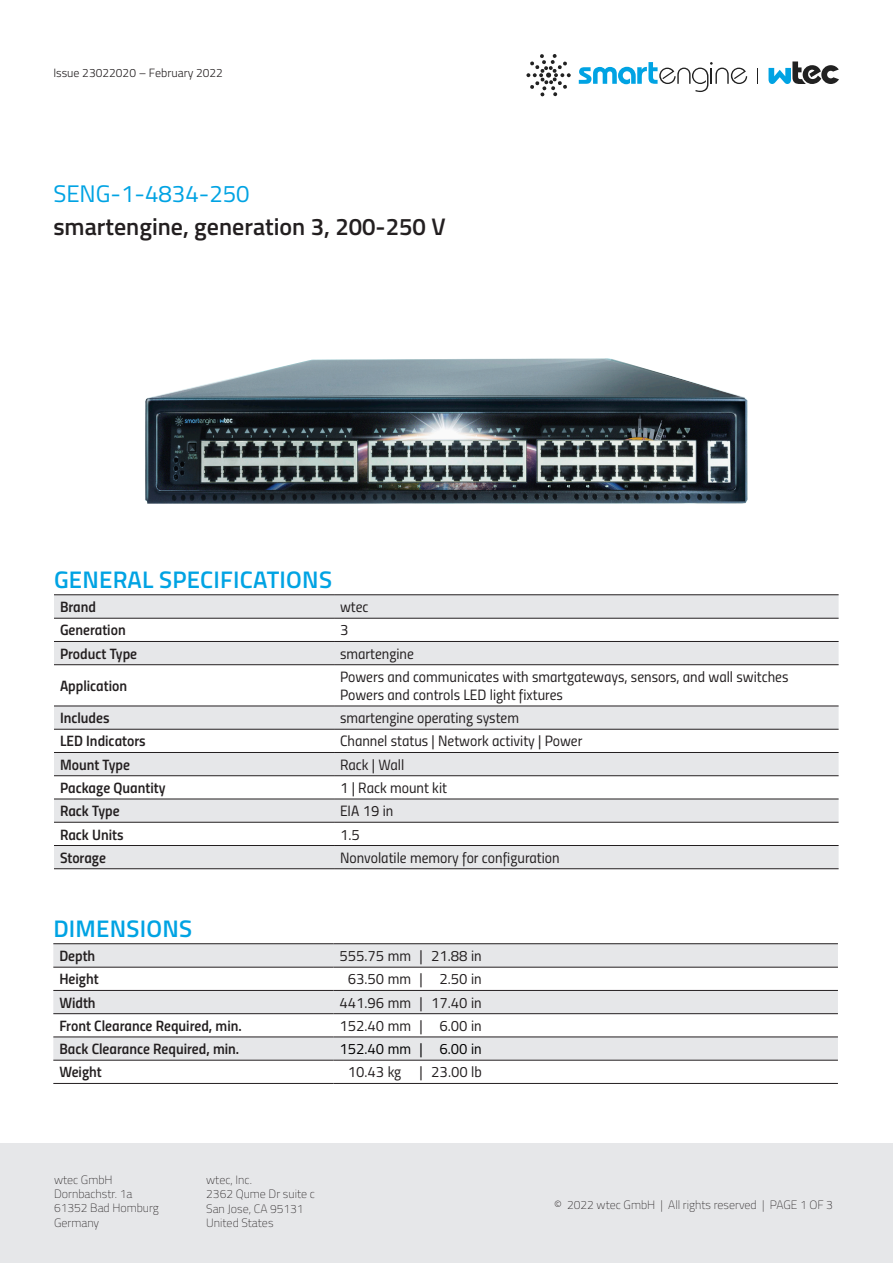
<style>
.page{position:relative;width:893px;height:1263px;background:#fff}
.page>*{position:absolute;margin:0;border:0;box-sizing:border-box;transform-origin:0 0}
.t1{font:600 24px "Titillium";color:#231f20}
.t2{font:600 24px "Titillium";letter-spacing:.01em;color:#00a3e3}
.t3{font:24px "Titillium";color:#00a3e3}
.t4{font:15px "Titillium Regular Upright";color:#231f20}
.t5{font:15px "Titillium Semibold Upright";color:#231f20}
.t6{font:15px "Titillium Regular Upright";color:#000001}
.t7{font:100 12px/14.4px "Titillium";color:#231f20}
.t8{font:300 12px "Titillium";color:#231f20}
</style>
<div class="page">
<div style="left:0;top:1144px;width:893px;height:119px;background:#e6e7e9"></div>
<svg style="left:768px;top:61px;width:71px;height:23px"></svg>
<svg style="left:757px;top:68px;width:1px;height:16px"></svg>
<svg style="left:579px;top:62px;width:168px;height:30px"></svg>
<svg style="left:526px;top:54px;width:45px;height:43px"></svg>
<img style="left:145px;top:358px;width:603px;height:146px">
<div style="left:54px;top:595px;width:785px;height:273px;background:#e6e7e9"></div>
<svg style="left:54px;top:619px;width:785px;height:226px"></svg>
<hr style="left:54px;top:618px;width:280px;height:1px;background:#231f20">
<hr style="left:334px;top:618px;width:505px;height:1px;background:#231f20">
<hr style="left:54px;top:641px;width:280px;height:1px;background:#231f20">
<hr style="left:334px;top:641px;width:505px;height:1px;background:#231f20">
<hr style="left:54px;top:664px;width:280px;height:1px;background:#231f20">
<hr style="left:334px;top:664px;width:505px;height:1px;background:#231f20">
<hr style="left:54px;top:706px;width:280px;height:1px;background:#231f20">
<hr style="left:334px;top:706px;width:505px;height:1px;background:#231f20">
<hr style="left:54px;top:729px;width:280px;height:1px;background:#231f20">
<hr style="left:334px;top:729px;width:505px;height:1px;background:#231f20">
<hr style="left:54px;top:752px;width:280px;height:1px;background:#231f20">
<hr style="left:334px;top:752px;width:505px;height:1px;background:#231f20">
<hr style="left:54px;top:775px;width:280px;height:1px;background:#231f20">
<hr style="left:334px;top:775px;width:505px;height:1px;background:#231f20">
<hr style="left:54px;top:799px;width:280px;height:1px;background:#231f20">
<hr style="left:334px;top:799px;width:505px;height:1px;background:#231f20">
<hr style="left:54px;top:822px;width:280px;height:1px;background:#231f20">
<hr style="left:334px;top:822px;width:505px;height:1px;background:#231f20">
<hr style="left:54px;top:845px;width:280px;height:1px;background:#231f20">
<hr style="left:334px;top:845px;width:505px;height:1px;background:#231f20">
<hr style="left:54px;top:868px;width:280px;height:1px;background:#231f20">
<hr style="left:334px;top:868px;width:505px;height:1px;background:#231f20">
<hr style="left:54px;top:594px;width:280px;height:1px;background:#231f20">
<hr style="left:334px;top:594px;width:505px;height:1px;background:#231f20">
<svg style="left:53px;top:944px;width:785px;height:23px;background:#e1e2e4"></svg>
<svg style="left:53px;top:989px;width:785px;height:94px;fill:#e6e7e9"></svg>
<hr style="left:53px;top:967px;width:280px;height:1px;background:#231f20">
<hr style="left:333px;top:967px;width:505px;height:1px;background:#231f20">
<hr style="left:53px;top:990px;width:280px;height:1px;background:#231f20">
<hr style="left:333px;top:990px;width:505px;height:1px;background:#231f20">
<hr style="left:53px;top:1013px;width:280px;height:1px;background:#231f20">
<hr style="left:333px;top:1013px;width:505px;height:1px;background:#231f20">
<hr style="left:53px;top:1037px;width:280px;height:1px;background:#231f20">
<hr style="left:333px;top:1037px;width:505px;height:1px;background:#231f20">
<hr style="left:53px;top:1060px;width:280px;height:1px;background:#231f20">
<hr style="left:333px;top:1060px;width:505px;height:1px;background:#231f20">
<hr style="left:53px;top:1083px;width:280px;height:1px;background:#231f20">
<hr style="left:333px;top:1083px;width:505px;height:1px;background:#231f20">
<hr style="left:53px;top:943px;width:280px;height:1px;background:#231f20">
<hr style="left:333px;top:943px;width:505px;height:1px;background:#231f20">
<p class="t8" style="left:53px;top:64px;width:171px">Issue 23022020 – February 2022</p>
<p class="t3" style="left:53px;top:176px;width:198px">SENG-1-4834-250</p>
<p class="t1" style="left:53px;top:208px;width:394px">smartengine, generation 3, 200-250 V</p>
<p class="t2" style="left:54px;top:562px;width:280px">GENERAL SPECIFICATIONS</p>
<p class="t5" style="left:60px;top:595px;width:38px">Brand</p>
<p class="t4" style="left:340px;top:596px;width:30px">wtec</p>
<p class="t5" style="left:60px;top:619px;width:67px">Generation</p>
<p class="t4" style="left:340px;top:619px;width:10px">3</p>
<p class="t5" style="left:60px;top:642px;width:79px">Product Type</p>
<p class="t4" style="left:340px;top:642px;width:75px">smartengine</p>
<p class="t5" style="left:60px;top:674px;width:69px">Application</p>
<p class="t4" style="left:340px;top:666px;width:450px">Powers and communicates with smartgateways, sensors, and wall switches</p>
<p class="t4" style="left:340px;top:684px;width:224px">Powers and controls LED light fixtures</p>
<p class="t5" style="left:60px;top:706px;width:51px">Includes</p>
<p class="t4" style="left:340px;top:707px;width:180px">smartengine operating system</p>
<p class="t5" style="left:60px;top:730px;width:87px">LED Indicators</p>
<p class="t4" style="left:340px;top:730px;width:244px">Channel status | Network activity | Power</p>
<p class="t5" style="left:60px;top:753px;width:71px">Mount Type</p>
<p class="t4" style="left:340px;top:753px;width:66px">Rack | Wall</p>
<p class="t5" style="left:60px;top:776px;width:107px">Package Quantity</p>
<p class="t4" style="left:340px;top:777px;width:108px">1 | Rack mount kit</p>
<p class="t5" style="left:60px;top:799px;width:61px">Rack Type</p>
<p class="t4" style="left:340px;top:800px;width:55px">EIA 19 in</p>
<p class="t5" style="left:60px;top:823px;width:65px">Rack Units</p>
<p class="t4" style="left:340px;top:823px;width:21px">1.5</p>
<p class="t5" style="left:60px;top:846px;width:47px">Storage</p>
<p class="t4" style="left:340px;top:846px;width:221px">Nonvolatile memory for configuration</p>
<p class="t2" style="left:53px;top:911px;width:140px">DIMENSIONS</p>
<p class="t5" style="left:59px;top:944px;width:37px">Depth</p>
<p class="t4" style="left:339px;top:945px;width:144px">555.75 mm | 21.88 in</p>
<p class="t5" style="left:59px;top:968px;width:41px">Height</p>
<p class="t4" style="left:348px;top:968px;width:135px">63.50 mm | 2.50 in</p>
<p class="t5" style="left:59px;top:991px;width:38px">Width</p>
<p class="t4" style="left:339px;top:991px;width:144px">441.96 mm | 17.40 in</p>
<p class="t5" style="left:59px;top:1014px;width:184px">Front Clearance Required, min.</p>
<p class="t4" style="left:339px;top:1014px;width:144px">152.40 mm | 6.00 in</p>
<p class="t5" style="left:59px;top:1037px;width:181px">Back Clearance Required, min.</p>
<p class="t6" style="left:339px;top:1038px;width:144px">152.40 mm | 6.00 in</p>
<p class="t5" style="left:59px;top:1061px;width:44px">Weight</p>
<p class="t4" style="left:348px;top:1061px;width:136px">10.43 kg | 23.00 lb</p>
<p class="t7" style="left:54px;top:1171px;width:60px">wtec GmbH</p>
<p class="t7" style="left:54px;top:1186px;width:80px">Dornbachstr. 1a</p>
<p class="t7" style="left:54px;top:1200px;width:106px">61352 Bad Homburg</p>
<p class="t7" style="left:54px;top:1215px;width:47px">Germany</p>
<p class="t7" style="left:206px;top:1172px;width:47px">wtec, Inc.</p>
<p class="t7" style="left:206px;top:1186px;width:110px">2362 Qume Dr suite c<br>San Jose, CA 95131</p>
<p class="t7" style="left:206px;top:1215px;width:69px">United States</p>
<p class="t7" style="left:554px;top:1197px;width:280px">© 2022 wtec GmbH | All rights reserved | PAGE 1 OF 3</p>
</div>
